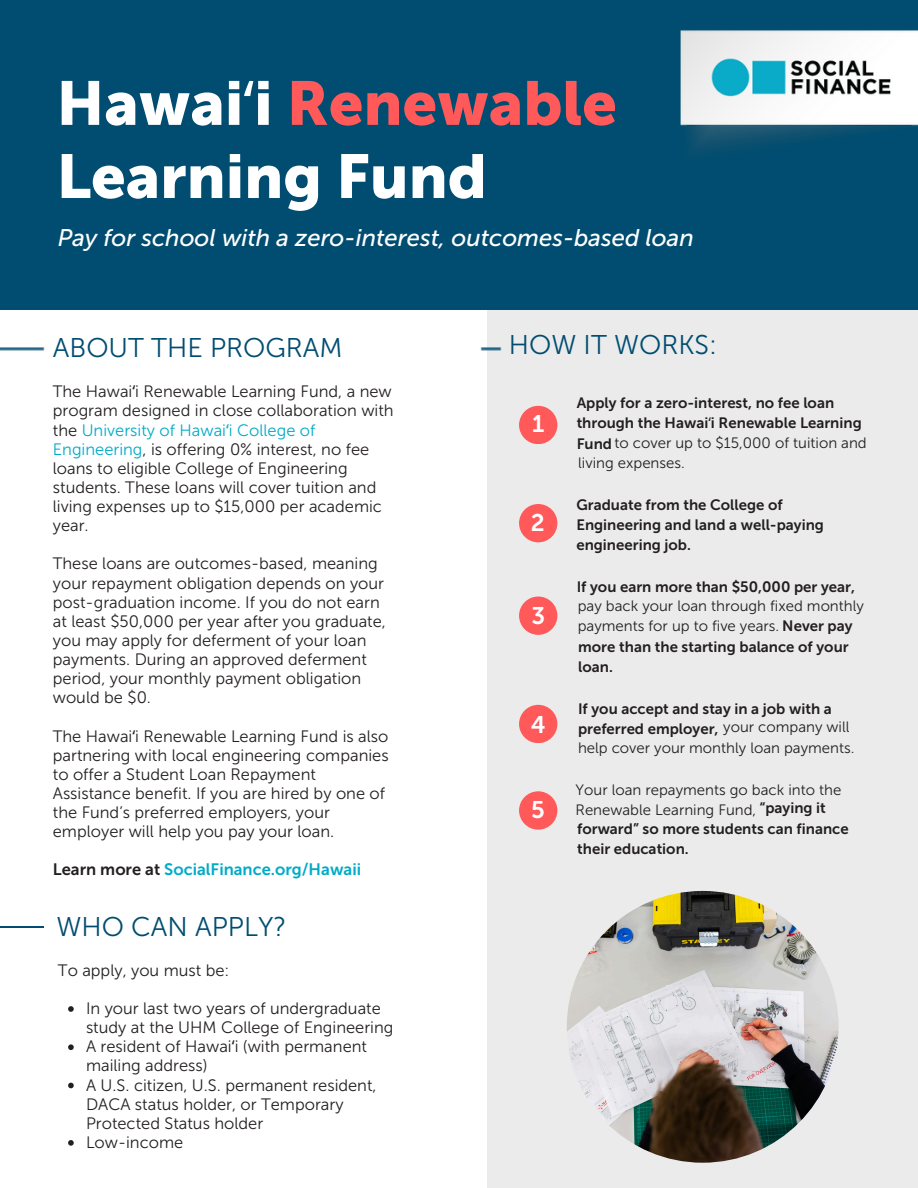
<style>
.page{position:relative;width:918px;height:1188px;background:#fff}
.page>*{position:absolute;margin:0;border:0;box-sizing:border-box;transform-origin:0 0}
.t1{font:61.5px/73.2px "Museo Sans 900";color:#fff}
.t2{font:27px "Museo Sans 300";color:#004d71}
.t3{font:italic 24px "Museo Sans 500";color:#fff}
.t4{font:24px "Museo Sans 700";color:#fff}
.t5{font:16.5px/19.2px "Museo Sans 300";color:#231f20}
.t6{font:16.5px "Museo Sans 700";color:#00abc8}
.t7{font:15px/20.2px "Museo Sans 700";color:#231f20}
.t8{font:15px/20.2px "Museo Sans 300";color:#231f20}
.s1{font-family:"Noto Sans"}
.s2{color:#ff595a}
.s3{color:#00abc8}
.s4{font-family:"Noto Sans";color:#00abc8}
.s5{color:#231f20}
.s6{font-family:"Museo Sans 300"}
</style>
<div class="page">
<div style="left:487px;top:223px;width:431px;height:965px;background:#ebebeb"></div>
<img style="left:0;top:348px;width:45px;height:3px">
<img style="left:480px;top:348px;width:21px;height:3px">
<hr style="left:0;top:926px;width:44px;height:1px;background:#004d71">
<div style="left:519px;top:791px;width:38px;height:39px;background:#ff595a;border-radius:50%"></div>
<div style="left:519px;top:406px;width:38px;height:38px;background:#ff595a;border-radius:50%"></div>
<div style="left:519px;top:504px;width:38px;height:38px;background:#ff595a;border-radius:50%"></div>
<div style="left:519px;top:597px;width:38px;height:38px;background:#ff595a;border-radius:50%"></div>
<div style="left:519px;top:705px;width:38px;height:38px;background:#ff595a;border-radius:50%"></div>
<div style="left:0;top:0;width:918px;height:310px;background:#004d71"></div>
<img style="left:680px;top:30px;width:238px;height:121px">
<img style="left:567px;top:891px;width:272px;height:272px;border-radius:50%">
<svg style="left:68px;top:1006px;width:6px;height:6px"></svg>
<svg style="left:68px;top:1044px;width:6px;height:6px"></svg>
<svg style="left:68px;top:1083px;width:6px;height:5px"></svg>
<svg style="left:68px;top:1140px;width:6px;height:6px"></svg>
<h4 class="t1" style="left:57px;top:67px;width:562px">Hawai<span class="s1">ʻ</span>i <span class="s2">Renewable<br></span>Learning Fund</h4>
<h4 class="t3" style="left:58px;top:224px;width:638px">Pay for school with a zero-interest, outcomes-based loan</h4>
<p class="t2" style="left:53px;top:332px;width:291px">ABOUT THE PROGRAM</p>
<h4 class="t5" style="left:53px;top:382px;width:342px">The Hawai<span class="s1">ʻ</span>i Renewable Learning Fund, a new program designed in close collaboration with the <span class="s3">University of Hawai</span><span class="s4">ʻ</span><span class="s3">i College of Engineering</span>, is offering 0% interest, no fee loans to eligible College of Engineering students. These loans will cover tuition and living expenses up to $15,000 per academic year.</h4>
<p class="t5" style="left:53px;top:554px;width:335px">These loans are outcomes-based, meaning your repayment obligation depends on your post-graduation income. If you do not earn at least $50,000 per year after you graduate, you may apply for deferment of your loan payments. During an approved deferment period, your monthly payment obligation would be $0.</p>
<p class="t5" style="left:53px;top:726px;width:337px">The Hawai<span class="s1">ʻ</span>i Renewable Learning Fund is also partnering with local engineering companies to offer a Student Loan Repayment Assistance benefit. If you are hired by one of the Fund’s preferred employers, your employer will help you pay your loan.</p>
<p class="t6" style="left:53px;top:860px;width:310px"><span class="s5">Learn more at</span> SocialFinance.org/Hawaii</p>
<h4 class="t2" style="left:57px;top:910px;width:232px">WHO CAN APPLY?</h4>
<h2 class="t5" style="left:58px;top:961px;width:173px">To apply, you must be:</h2>
<p class="t5" style="left:86px;top:999px;width:309px">In your last two years of undergraduate study at the UHM College of Engineering</p>
<p class="t5" style="left:86px;top:1037px;width:283px">A resident of Hawai<span class="s1">ʻ</span>i (with permanent mailing address)</p>
<p class="t5" style="left:86px;top:1075px;width:292px">A U.S. citizen, U.S. permanent resident,<br>DACA status holder, or Temporary<br>Protected Status holder</p>
<p class="t5" style="left:86px;top:1133px;width:99px">Low-income</p>
<p class="t2" style="left:509px;top:329px;width:210px">HOW IT WORKS:</p>
<h2 class="t4" style="left:532px;top:410px;width:14px">1</h2>
<p class="t4" style="left:531px;top:508px;width:15px">2</p>
<p class="t4" style="left:532px;top:601px;width:15px">3</p>
<p class="t7" style="left:577px;top:393px;width:292px;line-height:19.8px">Apply for a zero-interest, no fee loan through the Hawai<span class="s1">ʻ</span>i Renewable Learning<br>Fund <span class="s6">to cover up to $15,000 of tuition and</span></p>
<h2 class="t8" style="left:578px;top:453px;width:108px">living expenses.</h2>
<p class="t7" style="left:576px;top:495px;width:249px">Graduate from the College of<br>Engineering and land a well-paying engineering job.</p>
<h4 class="t7" style="left:577px;top:577px;width:280px">If you earn more than $50,000 per year,</h4>
<p class="t8" style="left:578px;top:596px;width:288px">pay back your loan through fixed monthly</p>
<h4 class="t7" style="left:578px;top:616px;width:276px"><span class="s6">payments for up to five years.</span> Never pay more than the starting balance of your loan.</h4>
<p class="t7" style="left:578px;top:699px;width:255px">If you accept and stay in a job with a preferred employer,</p>
<p class="t4" style="left:531px;top:710px;width:16px">4</p>
<p class="t8" style="left:578px;top:717px;width:278px;text-indent:145px">your company will help cover your monthly loan payments.</p>
<p class="t4" style="left:531px;top:796px;width:15px">5</p>
<h3 class="t8" style="left:576px;top:779px;width:267px">Your loan repayments go back into the</h3>
<h1 class="t7" style="left:576px;top:800px;width:275px;line-height:18.8px"><span class="s6">Renewable Learning Fund,</span> “paying it forward” so more students can finance</h1>
<h1 class="t7" style="left:577px;top:839px;width:113px">their education.</h1>
</div>
